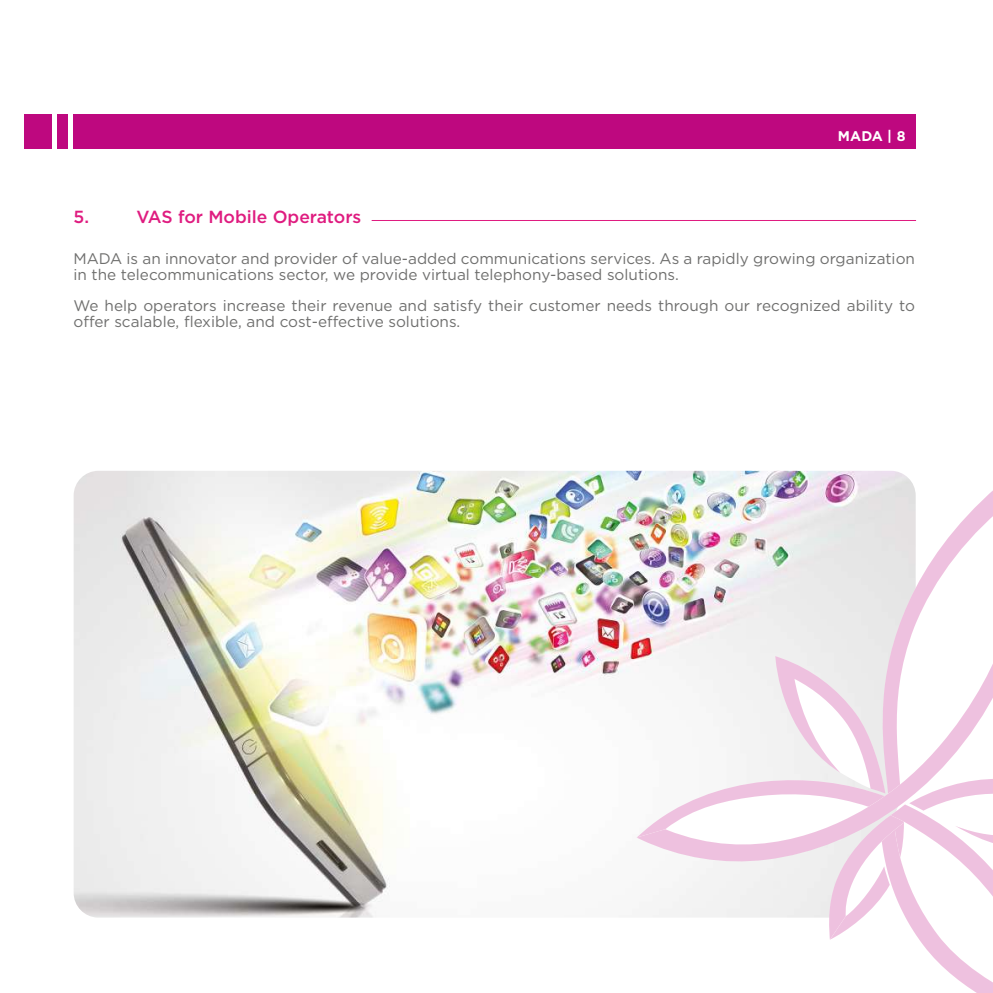
<style>
.page{position:relative;width:993px;height:993px;background:#fff}
.page>*{position:absolute;margin:0;border:0;box-sizing:border-box;transform-origin:0 0}
.t1{font:500 17.5px "Gotham";color:#df1c80}
.t2{font:15.4px/15.8px "Gotham";color:#6f6f6e}
.t3{font:700 14px "Gotham";color:#fff}
</style>
<div class="page">
<hr style="left:371px;top:220px;width:544px;height:1px;background:#df1c80">
<div style="left:73px;top:114px;width:842px;height:34px;background:#be087f"></div>
<div style="left:25px;top:114px;width:27px;height:34px;background:#be087f"></div>
<div style="left:57px;top:114px;width:10px;height:34px;background:#be087f"></div>
<img style="left:74px;top:470px;width:562px;height:447px">
<svg style="left:652px;top:864px;width:340px;height:128px"></svg>
<svg style="left:636px;top:470px;width:356px;height:394px"></svg>
<p class="t3" style="left:837px;top:128px;width:69px">MADA | 8</p>
<p class="t1" style="left:73px;top:206px;width:17px">5.</p>
<p class="t1" style="left:136px;top:206px;width:226px">VAS for Mobile Operators</p>
<p class="t2" style="left:73px;top:250px;width:842px">MADA is an innovator and provider of value-added communications services. As a rapidly growing organization in the telecommunications sector, we provide virtual telephony-based solutions.</p>
<p class="t2" style="left:73px;top:297px;width:842px">We help operators increase their revenue and satisfy their customer needs through our recognized ability to offer scalable, flexible, and cost-effective solutions.</p>
</div>
